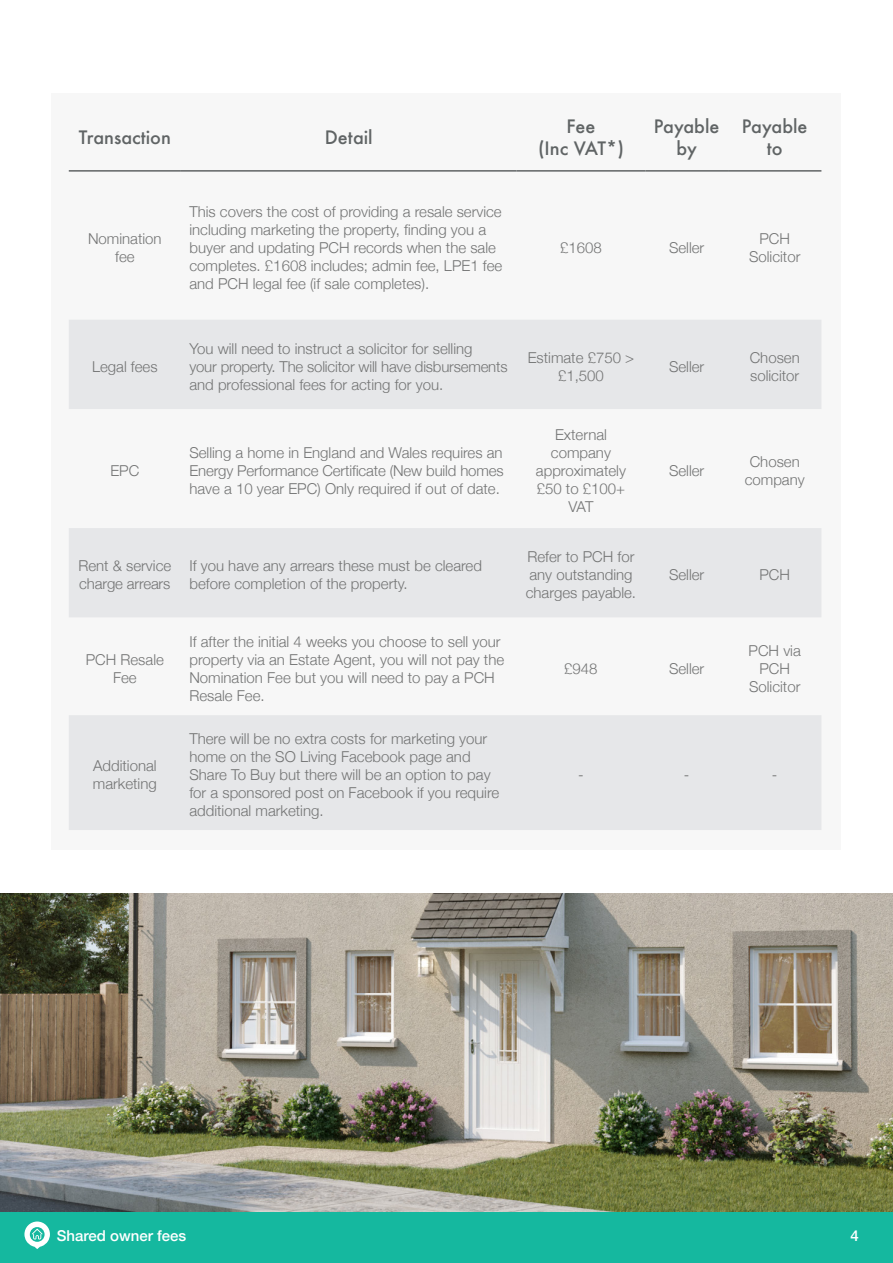
<style>
.page{position:relative;width:893px;height:1263px;background:#fff}
.page>*{position:absolute;margin:0;border:0;box-sizing:border-box;transform-origin:0 0}
.t1{font:500 18px/21.6px "Futura";color:#606465;text-align:center}
.t2{font:300 15px/18px "Helvetica Neue";color:#737474}
.t3{font:500 15px "Helvetica Neue";color:#fff}
</style>
<div class="page">
<div style="left:52px;top:93px;width:789px;height:756px;background:#f7f7f7"></div>
<svg style="left:69px;top:320px;width:752px;height:510px;fill:#e6e7e9"></svg>
<hr style="left:69px;top:170px;width:112px;height:2px;background:#606465">
<hr style="left:181px;top:170px;width:336px;height:2px;background:#606465">
<hr style="left:517px;top:170px;width:128px;height:2px;background:#606465">
<hr style="left:645px;top:170px;width:83px;height:2px;background:#606465">
<hr style="left:728px;top:170px;width:93px;height:2px;background:#606465">
<img style="left:0;top:893px;width:893px;height:319px">
<div style="left:0;top:1212px;width:893px;height:51px;background:#15b89f"></div>
<svg style="left:24px;top:1221px;width:26px;height:28px"></svg>
<p class="t1" style="left:79px;top:127px;width:94px">Transaction</p>
<p class="t1" style="left:325px;top:127px;width:50px">Detail</p>
<p class="t2" style="left:88px;top:228px;width:75px;text-align:center">Nomination fee</p>
<p class="t2" style="left:189px;top:201px;width:314px">This covers the cost of providing a resale service including marketing the property, finding you a buyer and updating PCH records when the sale completes. £1608 includes; admin fee, LPE1 fee and PCH legal fee (if sale completes).</p>
<p class="t1" style="left:566px;top:116px;width:30px">Fee</p>
<p class="t1" style="left:538px;top:137px;width:87px">(Inc VAT*)</p>
<p class="t1" style="left:654px;top:116px;width:67px">Payable by</p>
<p class="t1" style="left:742px;top:116px;width:67px">Payable to</p>
<p class="t2" style="left:560px;top:237px;width:43px">£1608</p>
<p class="t2" style="left:669px;top:237px;width:37px">Seller</p>
<p class="t2" style="left:749px;top:228px;width:53px;text-align:center">PCH<br>Solicitor</p>
<p class="t2" style="left:92px;top:356px;width:67px">Legal fees</p>
<p class="t2" style="left:110px;top:460px;width:30px">EPC</p>
<p class="t2" style="left:189px;top:338px;width:285px">You will need to instruct a solicitor for selling</p>
<p class="t2" style="left:189px;top:356px;width:320px">your property. The solicitor will have disbursements and professional fees for acting for you.</p>
<p class="t2" style="left:528px;top:347px;width:108px;text-align:center">Estimate £750 &gt; £1,500</p>
<p class="t2" style="left:669px;top:356px;width:37px">Seller</p>
<p class="t2" style="left:750px;top:347px;width:52px">Chosen solicitor</p>
<p class="t2" style="left:189px;top:442px;width:316px;text-align:justify">Selling a home in England and Wales requires an Energy Performance Certificate (New build homes have a 10 year EPC) Only required if out of date.</p>
<p class="t2" style="left:536px;top:424px;width:92px;text-align:center">External company approximately £50 to £100+<br>VAT</p>
<p class="t2" style="left:669px;top:460px;width:37px">Seller</p>
<p class="t2" style="left:745px;top:451px;width:62px;text-align:center">Chosen company</p>
<p class="t2" style="left:78px;top:555px;width:94px">Rent &amp; service charge arrears</p>
<p class="t2" style="left:189px;top:555px;width:294px">If you have any arrears these must be cleared before completion of the property.</p>
<p class="t2" style="left:526px;top:546px;width:112px">Refer to PCH for any outstanding charges payable.</p>
<p class="t2" style="left:669px;top:564px;width:37px">Seller</p>
<p class="t2" style="left:759px;top:564px;width:32px">PCH</p>
<p class="t2" style="left:86px;top:649px;width:80px;text-align:center">PCH Resale<br>Fee</p>
<p class="t2" style="left:93px;top:755px;width:65px">Additional marketing</p>
<p class="t2" style="left:189px;top:631px;width:316px">If after the initial 4 weeks you choose to sell your property via an Estate Agent, you will not pay the Nomination Fee but you will need to pay a PCH Resale Fee.</p>
<p class="t2" style="left:189px;top:728px;width:311px">There will be no extra costs for marketing your home on the SO Living Facebook page and Share To Buy but there will be an option to pay for a sponsored post on Facebook if you require additional marketing.</p>
<p class="t2" style="left:564px;top:658px;width:35px">£948</p>
<p class="t2" style="left:669px;top:658px;width:37px">Seller</p>
<p class="t2" style="left:749px;top:640px;width:54px;text-align:center">PCH via<br>PCH<br>Solicitor</p>
<p class="t2" style="left:578px;top:764px;width:7px">-</p>
<p class="t2" style="left:684px;top:764px;width:7px">-</p>
<p class="t2" style="left:772px;top:764px;width:7px">-</p>
<p class="t3" style="left:57px;top:1223px;width:131px">Shared owner fees</p>
<p class="t3" style="left:850px;top:1223px;width:10px">4</p>
</div>
